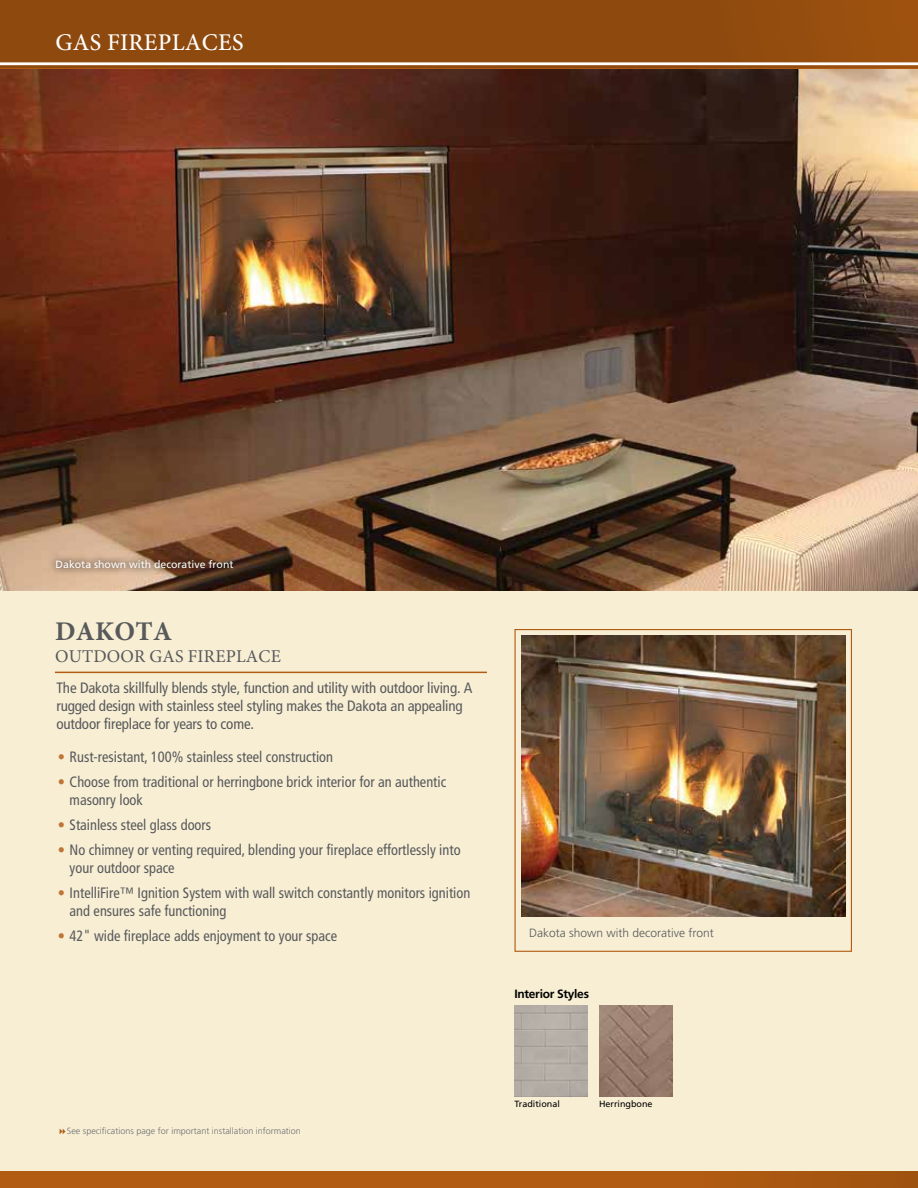
<style>
.page{position:relative;width:918px;height:1188px;background:#fff}
.page>*{position:absolute;margin:0;border:0;box-sizing:border-box;transform-origin:0 0}
.t1{font:700 27px "Minion Pro";letter-spacing:.01em;color:#58595b}
.t2{font:500 24px "Minion Pro";letter-spacing:.01em;color:#fff}
.t3{font:18px "Minion Pro";letter-spacing:.01em;color:#58595b}
.t4{font:condensed 15px/18px "Frutiger";color:#58595b;scale:.96 1}
.t5{font:condensed 15px/18px "Frutiger";color:#58595b}
.t6{font:300 12px "Frutiger";color:#58595b}
.t7{font:700 12px "Frutiger";letter-spacing:-.025em;color:#000}
.t8{font:10.5px "Frutiger";color:#fff}
.t9{font:300 9px "Frutiger";color:#6d6e71}
.t10{font:9px "Frutiger";color:#000}
.s1{color:#c07537}
</style>
<div class="page">
<div style="left:0;top:0;width:918px;height:1187px;background:#f7eed4"></div>
<img style="left:0;top:68px;width:918px;height:522px">
<svg style="left:48px;top:553px;width:193px;height:23px;background:#96745b"></svg>
<hr style="left:55px;top:672px;width:432px;height:1px;background:#b15c12">
<img style="left:521px;top:636px;width:324px;height:281px">
<div style="left:514px;top:629px;width:338px;height:323px;border:1px solid #b15c12"></div>
<img style="left:599px;top:1006px;width:73px;height:90px">
<img style="left:514px;top:1006px;width:74px;height:90px">
<div style="left:0;top:0;width:918px;height:68px;background:linear-gradient(to right,#8b470e,#954d0f)"></div>
<hr style="left:0;top:62px;width:918px;height:3px;background:#fff">
<div style="left:0;top:1171px;width:918px;height:17px;background:linear-gradient(to right,#b45e12,#a95811)"></div>
<h2 class="t2" style="left:56px;top:26px;width:190px">GAS FIREPLACES</h2>
<p class="t8" style="left:56px;top:559px;width:179px">Dakota shown with decorative front</p>
<h1 class="t1" style="left:55px;top:613px;width:118px">DAKOTA</h1>
<p class="t3" style="left:55px;top:644px;width:227px">OUTDOOR GAS FIREPLACE</p>
<p class="t5" style="left:56px;top:679px;width:418px">The Dakota skillfully blends style, function and utility with outdoor living. A rugged design with stainless steel styling makes the Dakota an appealing outdoor fireplace for years to come.</p>
<p class="t4" style="left:58px;top:748px;width:288px"><span class="s1">•</span> Rust-resistant, 100% stainless steel construction</p>
<p class="t4" style="left:70px;top:773px;width:394px;text-indent:-12px"><span class="s1">•</span> Choose from traditional or herringbone brick interior for an authentic masonry look</p>
<p class="t4" style="left:58px;top:816px;width:161px"><span class="s1">•</span> Stainless steel glass doors</p>
<p class="t4" style="left:70px;top:841px;width:409px;text-indent:-12px"><span class="s1">•</span> No chimney or venting required, blending your fireplace effortlessly into your outdoor space</p>
<p class="t4" style="left:70px;top:884px;width:419px;text-indent:-12px"><span class="s1">•</span> IntelliFire™ Ignition System with wall switch constantly monitors ignition and ensures safe functioning</p>
<p class="t4" style="left:58px;top:927px;width:292px"><span class="s1">•</span> 42" wide fireplace adds enjoyment to your space</p>
<p class="t9" style="left:67px;top:1126px;width:236px">See specifications page for important installation information</p>
<p class="t6" style="left:529px;top:926px;width:186px">Dakota shown with decorative front</p>
<p class="t7" style="left:514px;top:986px;width:76px">Interior Styles</p>
<p class="t10" style="left:514px;top:1099px;width:47px">Traditional</p>
<p class="t10" style="left:599px;top:1099px;width:55px">Herringbone</p>
</div>
